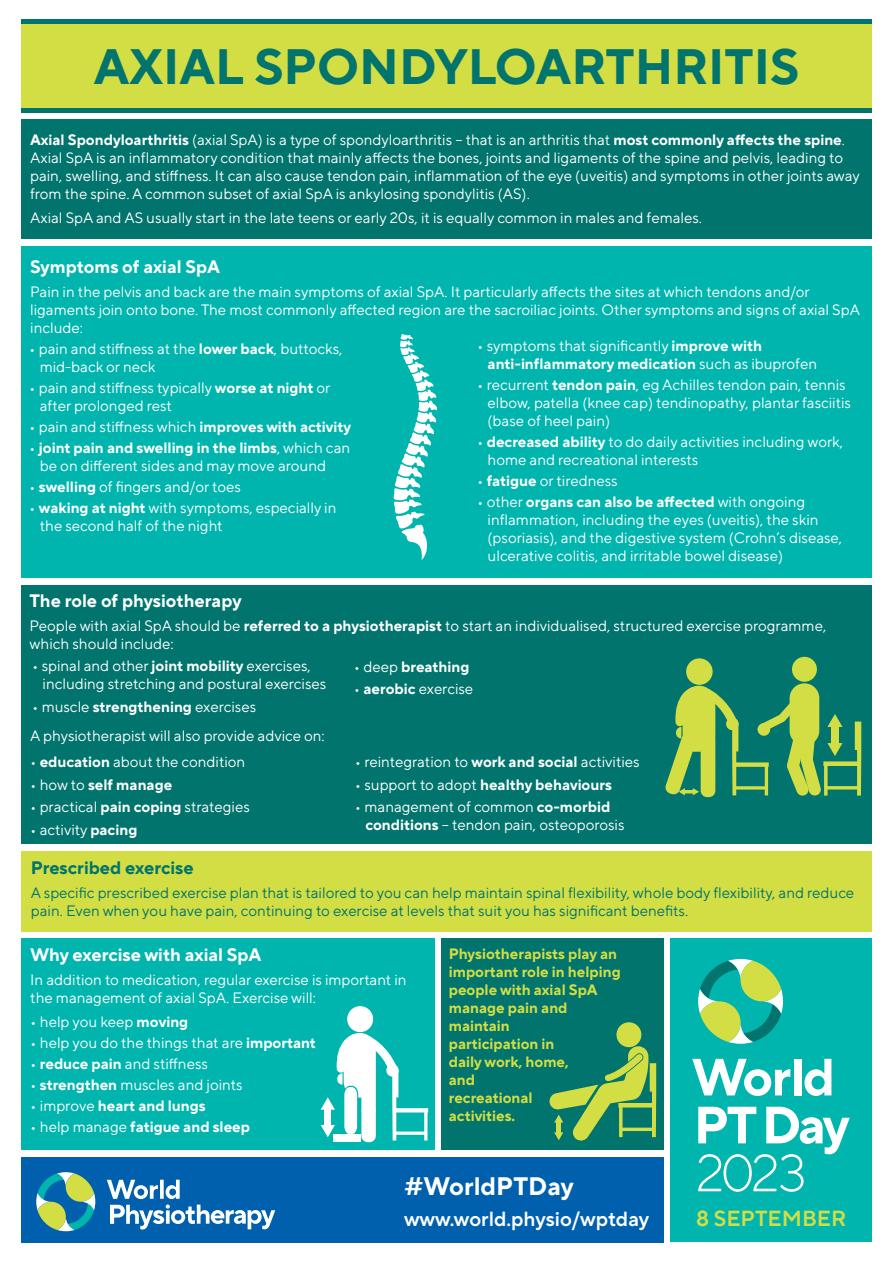
<style>
.page{position:relative;width:893px;height:1263px;background:#fff}
.page>*{position:absolute;margin:0;border:0;box-sizing:border-box;transform-origin:0 0}
.t1{font:700 49.5px "TT Norms Pro";color:#00746d}
.t2{font:700 25.2px "TT Norms Pro";color:#fff}
.t3{font:600 21.75px "TT Norms Pro";color:#d2de43}
.t4{font:600 20.4px "TT Norms Pro";color:#fff}
.t5{font:700 18px "TT Norms Pro";color:#fff}
.t6{font:700 18px "TT Norms Pro";color:#00746d}
.t7{font:15px/18px "TT Norms Pro";color:#fff}
.t8{font:15px/18px "TT Norms Pro";color:#00746d}
.t9{font:700 15px/18px "TT Norms Pro";color:#d2de43}
.t10{font:700 15px "TT Norms Pro";color:#fff}
.s1{font-weight:700}
.s2{font-weight:400}
</style>
<div class="page">
<div style="left:21px;top:246px;width:851px;height:332px;background:#00b5ae"></div>
<div style="left:21px;top:938px;width:413px;height:212px;background:#00b5ae"></div>
<div style="left:21px;top:24px;width:851px;height:85px;background:#d2de43"></div>
<hr style="left:21px;top:109px;width:851px;height:4px;background:#00746d">
<hr style="left:21px;top:19px;width:851px;height:4px;background:#00746d">
<div style="left:670px;top:938px;width:202px;height:304px;background:#00b5ae"></div>
<svg style="left:698px;top:959px;width:85px;height:85px"></svg>
<svg style="left:692px;top:1059px;width:98px;height:37px"></svg>
<div style="left:794px;top:1059px;width:8px;height:36px;background:#fff"></div>
<svg style="left:804px;top:1059px;width:27px;height:37px"></svg>
<svg style="left:698px;top:1107px;width:152px;height:85px"></svg>
<div style="left:21px;top:119px;width:851px;height:120px;background:#00746d"></div>
<div style="left:21px;top:585px;width:851px;height:259px;background:#00746d"></div>
<div style="left:441px;top:938px;width:222px;height:212px;background:#00746d"></div>
<div style="left:21px;top:851px;width:851px;height:80px;background:#d2de43"></div>
<div style="left:686px;top:658px;width:27px;height:27px;background:#d2de43;border-radius:50%"></div>
<svg style="left:393px;top:334px;width:44px;height:226px"></svg>
<svg style="left:549px;top:1022px;width:107px;height:119px"></svg>
<hr style="left:557px;top:1121px;width:4px;height:14px;background:#d2de43">
<div style="left:21px;top:1157px;width:643px;height:85px;background:#0160ae"></div>
<svg style="left:107px;top:1180px;width:168px;height:49px"></svg>
<svg style="left:36px;top:1172px;width:59px;height:59px"></svg>
<div style="left:792px;top:657px;width:25px;height:25px;background:#d2de43;border-radius:50%"></div>
<svg style="left:665px;top:683px;width:196px;height:113px"></svg>
<div style="left:831px;top:724px;width:7px;height:23px;background:#d2de43"></div>
<div style="left:347px;top:1006px;width:26px;height:26px;background:#fff;border-radius:50%"></div>
<svg style="left:361px;top:1105px;width:15px;height:37px"></svg>
<div style="left:333px;top:1135px;width:28px;height:7px;background:#fff"></div>
<svg style="left:321px;top:1033px;width:107px;height:107px"></svg>
<div style="left:324px;top:1107px;width:7px;height:22px;background:#fff"></div>
<h1 class="t1" style="left:94px;top:30px;width:707px">AXIAL SPONDYLOARTHRITIS</h1>
<p class="t7" style="left:30px;top:130px;width:831px"><span class="s1">Axial Spondyloarthritis</span> (axial SpA) is a type of spondyloarthritis – that is an arthritis that <span class="s1">most commonly affects the spine</span>.<br>Axial SpA is an inflammatory condition that mainly affects the bones, joints and ligaments of the spine and pelvis, leading to pain, swelling, and stiffness. It can also cause tendon pain, inflammation of the eye (uveitis) and symptoms in other joints away from the spine. A common subset of axial SpA is ankylosing spondylitis (AS).</p>
<p class="t7" style="left:30px;top:208px;width:673px">Axial SpA and AS usually start in the late teens or early 20s, it is equally common in males and females.</p>
<p class="t5" style="left:30px;top:253px;width:191px">Symptoms of axial SpA</p>
<p class="t7" style="left:30px;top:281px;width:831px">Pain in the pelvis and back are the main symptoms of axial SpA. It particularly affects the sites at which tendons and/or ligaments join onto bone. The most commonly affected region are the sacroiliac joints. Other symptoms and signs of axial SpA include:</p>
<p class="t7" style="left:40px;top:339px;width:304px;text-indent:-10px">• pain and stiffness at the <span class="s1">lower back</span>, buttocks, mid-back or neck</p>
<p class="t7" style="left:40px;top:378px;width:292px;text-indent:-10px">• pain and stiffness typically <span class="s1">worse at night</span> or after prolonged rest</p>
<p class="t7" style="left:29px;top:417px;width:323px">• pain and stiffness which <span class="s1">improves with activity</span></p>
<p class="t7" style="left:40px;top:438px;width:312px;text-indent:-10px">• <span class="s1">joint pain and swelling in the limbs</span>, which can be on different sides and may move around</p>
<p class="t7" style="left:29px;top:477px;width:213px">• <span class="s1">swelling</span> of fingers and/or toes</p>
<p class="t7" style="left:40px;top:498px;width:298px;text-indent:-10px">• <span class="s1">waking at night</span> with symptoms, especially in the second half of the night</p>
<p class="t7" style="left:488px;top:336px;width:331px;text-indent:-10px">• symptoms that significantly <span class="s1">improve with anti-inflammatory medication</span> such as ibuprofen</p>
<p class="t7" style="left:488px;top:375px;width:365px;text-indent:-10px">• recurrent <span class="s1">tendon pain</span>, eg Achilles tendon pain, tennis elbow, patella (knee cap) tendinopathy, plantar fasciitis (base of heel pain)</p>
<p class="t7" style="left:488px;top:432px;width:357px;text-indent:-10px">• <span class="s1">decreased ability</span> to do daily activities including work, home and recreational interests</p>
<p class="t7" style="left:477px;top:471px;width:142px">• <span class="s1">fatigue</span> or tiredness</p>
<p class="t7" style="left:488px;top:492px;width:356px;text-indent:-10px">• other <span class="s1">organs can also be affected</span> with ongoing inflammation, including the eyes (uveitis), the skin (psoriasis), and the digestive system (Crohn’s disease, ulcerative colitis, and irritable bowel disease)</p>
<p class="t5" style="left:30px;top:587px;width:213px">The role of physiotherapy</p>
<p class="t7" style="left:30px;top:615px;width:798px">People with axial SpA should be <span class="s1">referred to a physiotherapist</span> to start an individualised, structured exercise programme, which should include:</p>
<p class="t7" style="left:43px;top:656px;width:285px;text-indent:-10px">• spinal and other <span class="s1">joint mobility</span> exercises, including stretching and postural exercises</p>
<p class="t7" style="left:32px;top:696px;width:226px">• muscle <span class="s1">strengthening</span> exercises</p>
<p class="t7" style="left:30px;top:726px;width:296px">A physiotherapist will also provide advice on:</p>
<p class="t7" style="left:30px;top:751px;width:217px">• <span class="s1">education</span> about the condition</p>
<p class="t10" style="left:30px;top:773px;width:144px"><span class="s2">• how to</span> self manage</p>
<p class="t7" style="left:30px;top:796px;width:221px">• practical <span class="s1">pain coping</span> strategies</p>
<p class="t7" style="left:30px;top:819px;width:109px">• activity <span class="s1">pacing</span></p>
<p class="t10" style="left:354px;top:655px;width:117px"><span class="s2">• deep</span> breathing</p>
<p class="t7" style="left:354px;top:679px;width:121px">• <span class="s1">aerobic</span> exercise</p>
<p class="t7" style="left:355px;top:751px;width:286px">• reintegration to <span class="s1">work and social</span> activities</p>
<p class="t10" style="left:355px;top:773px;width:259px"><span class="s2">• support to adopt</span> healthy behaviours</p>
<p class="t7" style="left:365px;top:796px;width:261px;text-indent:-10px">• management of common <span class="s1">co-morbid conditions</span> – tendon pain, osteoporosis</p>
<p class="t6" style="left:31px;top:855px;width:164px">Prescribed exercise</p>
<p class="t8" style="left:31px;top:883px;width:825px">A specific prescribed exercise plan that is tailored to you can help maintain spinal flexibility, whole body flexibility, and reduce pain. Even when you have pain, continuing to exercise at levels that suit you has significant benefits.</p>
<p class="t5" style="left:30px;top:942px;width:233px">Why exercise with axial SpA</p>
<p class="t7" style="left:30px;top:970px;width:378px">In addition to medication, regular exercise is important in the management of axial SpA. Exercise will:</p>
<p class="t7" style="left:30px;top:1012px;width:159px">• help you keep <span class="s1">moving</span></p>
<p class="t7" style="left:30px;top:1033px;width:287px">• help you do the things that are <span class="s1">important</span></p>
<p class="t7" style="left:30px;top:1054px;width:179px">• <span class="s1">reduce pain</span> and stiffness</p>
<p class="t7" style="left:30px;top:1075px;width:214px">• <span class="s1">strengthen</span> muscles and joints</p>
<p class="t10" style="left:30px;top:1095px;width:177px"><span class="s2">• improve</span> heart and lungs</p>
<p class="t10" style="left:30px;top:1116px;width:221px"><span class="s2">• help manage</span> fatigue and sleep</p>
<p class="t9" style="left:449px;top:943px;width:173px">Physiotherapists play an important role in helping people with axial SpA manage pain and maintain<br>participation in<br>daily work, home,<br>and<br>recreational<br>activities.</p>
<h2 class="t2" style="left:405px;top:1168px;width:171px">#WorldPTDay</h2>
<h3 class="t4" style="left:404px;top:1204px;width:247px">www.world.physio/wptday</h3>
<h3 class="t3" style="left:696px;top:1202px;width:152px">8 SEPTEMBER</h3>
</div>
